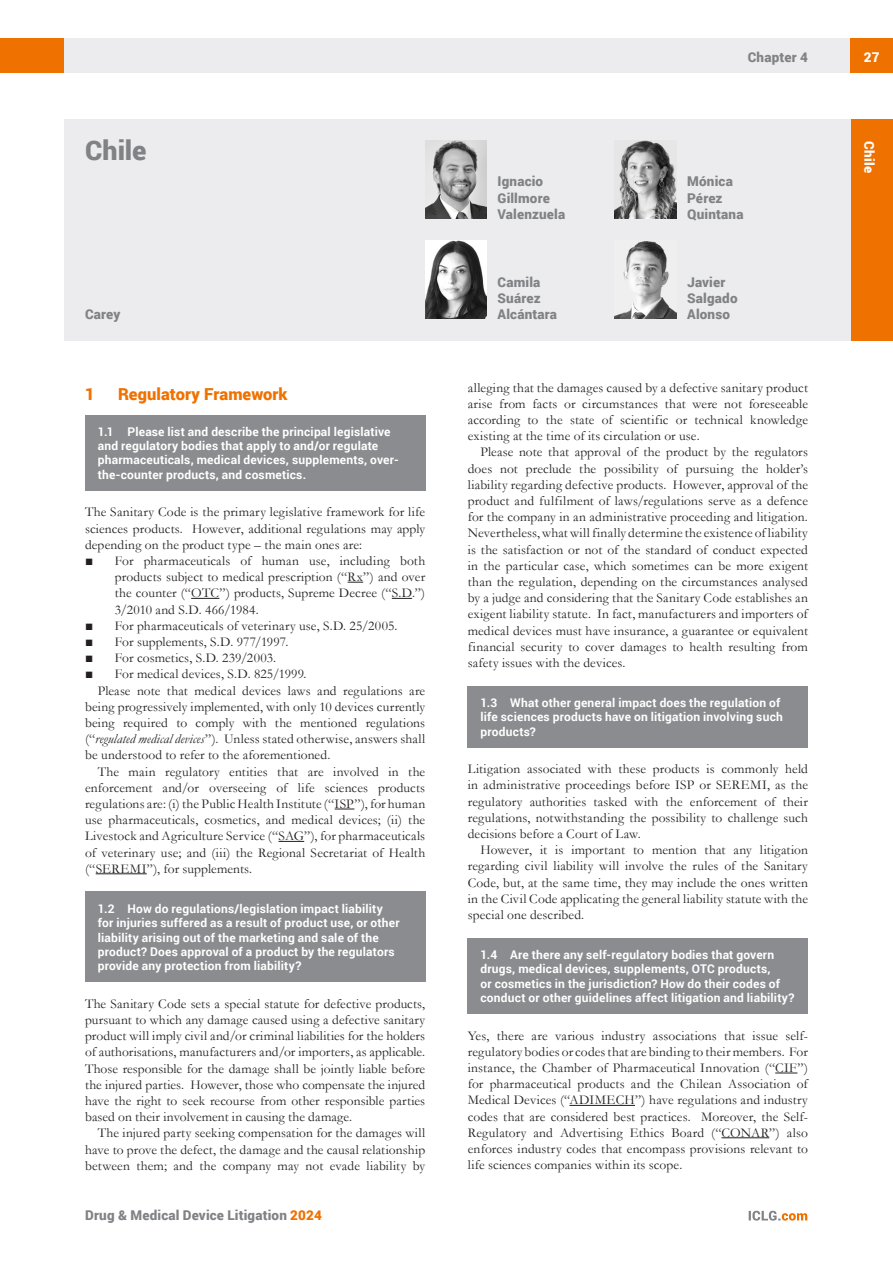
<style>
.page{position:relative;width:893px;height:1263px;background:#fff}
.page>*{position:absolute;margin:0;border:0;box-sizing:border-box;transform-origin:0 0}
.t1{font:900 27px "Roboto";color:#808285}
.MS_Heading{font:900 16.5px "Roboto";color:#ef7100}
.MS_Body_Text_-_Second_Paragraph{font:13.5px/16.2px "Garamond";letter-spacing:.01em;color:#231f20;text-align:justify}
.MS_Body_Text_-_First_Paragraph{font:13.5px/16.2px "Garamond";letter-spacing:.01em;color:#231f20;text-align:justify}
.ICLG_Letter_Number_List_Level_1{font:13.5px/16.2px "Garamond";letter-spacing:.01em;color:#231f20;text-align:justify}
.t2{font:900 13.5px/16.2px "Roboto";letter-spacing:.015em;color:#808285}
.t3{font:900 13.5px "Roboto";letter-spacing:.01em;color:#fff}
.MS_-_Question{font:700 12px/14.4px "Roboto";letter-spacing:.015em;color:#fff}
.MS_-_Question_following_section{font:700 12px/14.4px "Roboto";letter-spacing:.015em;color:#fff}
.s1{font-style:italic}
.s2{color:#ef7100}
</style>
<div class="page">
<div style="left:64px;top:38px;width:786px;height:34px;background:#ececee"></div>
<div style="left:850px;top:38px;width:43px;height:34px;background:#ef7100"></div>
<div style="left:0;top:38px;width:64px;height:34px;background:#ef7100"></div>
<svg style="left:749px;top:1211px;width:58px;height:9px"></svg>
<div style="left:850px;top:119px;width:43px;height:221px;background:#ef7100"></div>
<div style="left:64px;top:119px;width:786px;height:221px;background:#ececee"></div>
<img style="left:425px;top:240px;width:62px;height:79px">
<img style="left:615px;top:241px;width:61px;height:78px">
<img style="left:425px;top:140px;width:62px;height:79px">
<img style="left:615px;top:140px;width:61px;height:79px">
<div style="left:468px;top:686px;width:340px;height:61px;background:#8a8c8f"></div>
<div style="left:468px;top:938px;width:340px;height:75px;background:#8a8c8f"></div>
<svg style="left:775px;top:1073px;width:22px;height:1px"></svg>
<hr style="left:569px;top:1105px;width:66px;height:1px;background:#231f20">
<hr style="left:721px;top:1137px;width:48px;height:1px;background:#231f20">
<div style="left:85px;top:415px;width:340px;height:75px;background:#8a8c8f"></div>
<svg style="left:348px;top:582px;width:15px;height:1px"></svg>
<svg style="left:191px;top:598px;width:28px;height:1px"></svg>
<svg style="left:392px;top:598px;width:20px;height:1px"></svg>
<svg style="left:335px;top:809px;width:19px;height:1px"></svg>
<svg style="left:278px;top:841px;width:26px;height:1px"></svg>
<hr style="left:96px;top:873px;width:51px;height:1px;background:#231f20">
<div style="left:85px;top:892px;width:340px;height:90px;background:#8a8c8f"></div>
<h1 class="t1" style="left:85px;top:131px;width:63px">Chile</h1>
<p class="t2" style="left:85px;top:305px;width:37px">Carey</p>
<p class="MS_Heading" style="left:85px;top:382px;width:11px">1</p>
<p class="MS_Heading" style="left:118px;top:382px;width:171px">Regulatory Framework</p>
<p class="MS_-_Question_following_section" style="left:98px;top:424px;width:302px">1.1 Please list and describe the principal legislative and regulatory bodies that apply to and/or regulate pharmaceuticals, medical devices, supplements, over&shy;the-counter products, and cosmetics.</p>
<p class="MS_Body_Text_-_First_Paragraph" style="left:85px;top:504px;width:342px">The Sanitary Code is the primary legislative framework for life sciences products. However, additional regulations may apply depending on the product type – the main ones are:</p>
<p class="ICLG_Letter_Number_List_Level_1" style="left:115px;top:552px;width:312px;text-indent:-30px">■ For pharmaceuticals of human use, including both products subject to medical prescription (“Rx”) and over the counter (“OTC”) products, Supreme Decree (“S.D.”)<br>3/2010 and S.D. 466/1984.</p>
<p class="ICLG_Letter_Number_List_Level_1" style="left:85px;top:617px;width:314px">■ For pharmaceuticals of veterinary use, S.D. 25/2005.</p>
<p class="ICLG_Letter_Number_List_Level_1" style="left:85px;top:633px;width:205px">■ For supplements, S.D. 977/1997.</p>
<p class="ICLG_Letter_Number_List_Level_1" style="left:85px;top:649px;width:193px">■ For cosmetics, S.D. 239/2003.</p>
<p class="ICLG_Letter_Number_List_Level_1" style="left:85px;top:666px;width:223px">■ For medical devices, S.D. 825/1999.</p>
<p class="MS_Body_Text_-_Second_Paragraph" style="left:85px;top:682px;width:342px;text-indent:13px">Please note that medical devices laws and regulations are being progressively implemented, with only 10 devices currently being required to comply with the mentioned regulations (“<span class="s1">regulated medical devices</span>”). Unless stated otherwise, answers shall be understood to refer to the aforementioned.</p>
<p class="MS_Body_Text_-_Second_Paragraph" style="left:85px;top:763px;width:342px;text-indent:13px">The main regulatory entities that are involved in the enforcement and/or overseeing of life sciences products regulations are: (i) the Public Health Institute (“ISP”), for human use pharmaceuticals, cosmetics, and medical devices; (ii) the Livestock and Agriculture Service (“SAG”), for pharmaceuticals of veterinary use; and (iii) the Regional Secretariat of Health (“SEREMI”), for supplements.</p>
<p class="MS_-_Question" style="left:98px;top:901px;width:303px">1.2 How do regulations/legislation impact liability for injuries suffered as a result of product use, or other liability arising out of the marketing and sale of the product? Does approval of a product by the regulators provide any protection from liability?</p>
<p class="MS_Body_Text_-_First_Paragraph" style="left:85px;top:995px;width:342px">The Sanitary Code sets a special statute for defective products, pursuant to which any damage caused using a defective sanitary product will imply civil and/or criminal liabilities for the holders of authorisations, manufacturers and/or importers, as applicable.<br>Those responsible for the damage shall be jointly liable before the injured parties. However, those who compensate the injured have the right to seek recourse from other responsible parties based on their involvement in causing the damage.</p>
<p class="MS_Body_Text_-_Second_Paragraph" style="left:85px;top:1125px;width:342px;text-indent:13px">The injured party seeking compensation for the damages will have to prove the defect, the damage and the causal relationship between them; and the company may not evade liability by</p>
<p class="t2" style="left:85px;top:1207px;width:238px">Drug &amp; Medical Device Litigation <span class="s2">2024</span></p>
<p class="t2" style="left:748px;top:49px;width:62px">Chapter 4</p>
<p class="t3" style="left:864px;top:48px;width:17px">27</p>
<p class="t2" style="left:497px;top:173px;width:69px">Ignacio<br>Gillmore<br>Valenzuela</p>
<p class="t2" style="left:687px;top:173px;width:58px">Mónica<br>Pérez<br>Quintana</p>
<p class="t2" style="left:497px;top:273px;width:61px">Camila<br>Suárez<br>Alcántara</p>
<p class="t2" style="left:687px;top:273px;width:52px">Javier<br>Salgado<br>Alonso</p>
<p class="MS_Body_Text_-_Second_Paragraph" style="left:468px;top:379px;width:342px">alleging that the damages caused by a defective sanitary product arise from facts or circumstances that were not foreseeable according to the state of scientific or technical knowledge existing at the time of its circulation or use.</p>
<p class="MS_Body_Text_-_Second_Paragraph" style="left:468px;top:444px;width:342px;text-indent:13px">Please note that approval of the product by the regulators does not preclude the possibility of pursuing the holder’s liability regarding defective products. However, approval of the product and fulfilment of laws/regulations serve as a defence for the company in an administrative proceeding and litigation.<br>Nevertheless, what will finally determine the existence of liability is the satisfaction or not of the standard of conduct expected in the particular case, which sometimes can be more exigent than the regulation, depending on the circumstances analysed by a judge and considering that the Sanitary Code establishes an exigent liability statute. In fact, manufacturers and importers of medical devices must have insurance, a guarantee or equivalent financial security to cover damages to health resulting from safety issues with the devices.</p>
<p class="MS_-_Question" style="left:480px;top:695px;width:304px">1.3 What other general impact does the regulation of life sciences products have on litigation involving such products?</p>
<p class="MS_Body_Text_-_First_Paragraph" style="left:468px;top:760px;width:342px">Litigation associated with these products is commonly held in administrative proceedings before ISP or SEREMI, as the regulatory authorities tasked with the enforcement of their regulations, notwithstanding the possibility to challenge such decisions before a Court of Law.</p>
<p class="MS_Body_Text_-_Second_Paragraph" style="left:468px;top:841px;width:342px;text-indent:13px">However, it is important to mention that any litigation regarding civil liability will involve the rules of the Sanitary Code, but, at the same time, they may include the ones written in the Civil Code applicating the general liability statute with the special one described.</p>
<p class="MS_-_Question" style="left:480px;top:947px;width:316px">1.4 Are there any self-regulatory bodies that govern drugs, medical devices, supplements, OTC products,<br>or cosmetics in the jurisdiction? How do their codes of conduct or other guidelines affect litigation and liability?</p>
<p class="MS_Body_Text_-_First_Paragraph" style="left:468px;top:1027px;width:342px">Yes, there are various industry associations that issue self&shy;regulatory bodies or codes that are binding to their members. For instance, the Chamber of Pharmaceutical Innovation (“CIF”) for pharmaceutical products and the Chilean Association of Medical Devices (“ADIMECH”) have regulations and industry codes that are considered best practices. Moreover, the Self-Regulatory and Advertising Ethics Board (“CONAR”) also enforces industry codes that encompass provisions relevant to life sciences companies within its scope.</p>
<p class="t3" style="left:879px;top:141px;width:33px;rotate:90deg">Chile</p>
</div>
